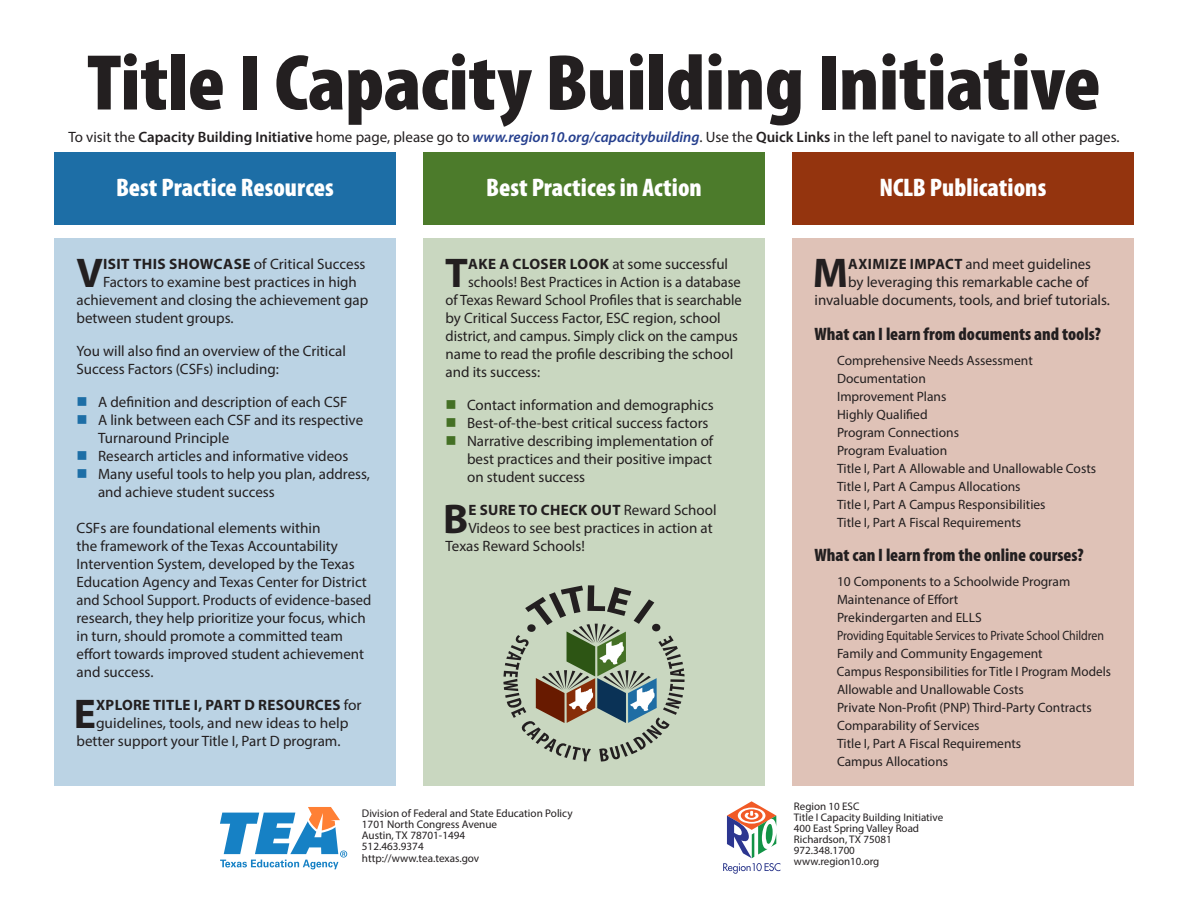
<style>
.page{position:relative;width:1188px;height:918px;background:#fff}
.page>*{position:absolute;margin:0;border:0;box-sizing:border-box;transform-origin:0 0}
.Paragraph_Style_1{font:900 condensed 79.8px "Myriad Pro";letter-spacing:-.005em;color:#231f20;scale:1.05 1}
.Paragraph_Style_1-2{font:700 41.7px "Myriad Pro";color:#231f20}
.Paragraph_Style_1-3{font:900 condensed 25.5px "Myriad Pro";letter-spacing:.005em;color:#fff}
.t1{font:900 condensed 18px "Myriad Pro";color:#231f20}
.Paragraph_Style_1-4{font:15px/18px "Myriad Pro";color:#231f20}
.Paragraph_Style_1-5{font:700 15px "Myriad Pro";letter-spacing:.02em;color:#231f20}
.t2{font:13.5px "Myriad Pro";color:#231f20}
.t3{font:13.5px "Myriad Pro";color:#231f20;scale:.88 1}
.t4{font:11.1px "Myriad Pro";color:#231f20}
.t5{font:10.95px "Myriad Pro";color:#231f20}
.s1{font-weight:600}
.s2{font-weight:600;font-style:italic;color:#253f8e}
.s3{font-weight:700}
.s4{color:#1d6ea6}
.s5{font-weight:400}
.s6{color:#447025}
</style>
<div class="page">
<div style="left:54px;top:152px;width:342px;height:73px;background:#1d6ea6"></div>
<div style="left:54px;top:239px;width:342px;height:547px;background:#bbd3e4"></div>
<div style="left:423px;top:152px;width:342px;height:73px;background:#4c7b2b"></div>
<div style="left:423px;top:239px;width:342px;height:547px;background:#c9d7c0"></div>
<div style="left:792px;top:152px;width:342px;height:73px;background:#94340e"></div>
<div style="left:792px;top:239px;width:342px;height:547px;background:#dfc2b7"></div>
<svg style="left:503px;top:585px;width:182px;height:177px"></svg>
<svg style="left:220px;top:807px;width:127px;height:62px"></svg>
<svg style="left:723px;top:801px;width:57px;height:73px"></svg>
<p class="Paragraph_Style_1" style="left:87px;top:32px;width:967px">Title I Capacity Building Initiative</p>
<p class="Paragraph_Style_1-4" style="left:68px;top:128px;width:1053px">To visit the <span class="s1">Capacity Building Initiative</span> home page, please go to <span class="s2">www.region10.org/capacitybuilding</span>. Use the <span class="s1">Quick Links</span> in the left panel to navigate to all other pages.</p>
<p class="Paragraph_Style_1-3" style="left:116px;top:172px;width:219px">Best Practice Resources</p>
<p class="Paragraph_Style_1-3" style="left:486px;top:172px;width:217px">Best Practices in Action</p>
<p class="Paragraph_Style_1-3" style="left:880px;top:172px;width:168px">NCLB Publications</p>
<p class="Paragraph_Style_1-2" style="left:77px;top:246px;width:28px">V</p>
<p class="Paragraph_Style_1-4" style="left:103px;top:255px;width:264px"><span class="s3">ISIT THIS SHOWCASE</span> of Critical Success</p>
<p class="Paragraph_Style_1-4" style="left:103px;top:273px;width:255px">Factors to examine best practices in high</p>
<p class="Paragraph_Style_1-4" style="left:76px;top:291px;width:293px">achievement and closing the achievement gap</p>
<p class="Paragraph_Style_1-4" style="left:76px;top:309px;width:159px">between student groups.</p>
<p class="Paragraph_Style_1-4" style="left:76px;top:342px;width:271px">You will also find an overview of the Critical<br>Success Factors (CSFs) including:</p>
<p class="Paragraph_Style_1-4" style="left:76px;top:393px;width:273px"><span class="s4">■</span> A definition and description of each CSF</p>
<p class="Paragraph_Style_1-4" style="left:98px;top:411px;width:267px;text-indent:-22px"><span class="s4">■</span> A link between each CSF and its respective<br>Turnaround Principle</p>
<p class="Paragraph_Style_1-4" style="left:76px;top:447px;width:273px"><span class="s4">■</span> Research articles and informative videos</p>
<p class="Paragraph_Style_1-4" style="left:98px;top:465px;width:273px;text-indent:-22px"><span class="s4">■</span> Many useful tools to help you plan, address, and achieve student success</p>
<p class="Paragraph_Style_1-4" style="left:76px;top:519px;width:296px">CSFs are foundational elements within<br>the framework of the Texas Accountability Intervention System, developed by the Texas Education Agency and Texas Center for District and School Support. Products of evidence-based research, they help prioritize your focus, which in turn, should promote a committed team effort towards improved student achievement and success.</p>
<p class="Paragraph_Style_1-2" style="left:74px;top:687px;width:24px">E</p>
<p class="Paragraph_Style_1-5" style="left:96px;top:695px;width:267px">XPLORE TITLE I, PART D RESOURCES <span class="s5">for</span></p>
<p class="Paragraph_Style_1-4" style="left:96px;top:714px;width:254px">guidelines, tools, and new ideas to help</p>
<p class="Paragraph_Style_1-4" style="left:76px;top:732px;width:266px">better support your Title I, Part D program.</p>
<p class="Paragraph_Style_1-2" style="left:445px;top:246px;width:24px">T</p>
<p class="Paragraph_Style_1-4" style="left:468px;top:255px;width:261px"><span class="s3">AKE A CLOSER LOOK</span> at some successful</p>
<p class="Paragraph_Style_1-4" style="left:468px;top:273px;width:274px">schools! Best Practices in Action is a database</p>
<p class="Paragraph_Style_1-4" style="left:446px;top:291px;width:298px">of Texas Reward School Profiles that is searchable</p>
<p class="Paragraph_Style_1-4" style="left:446px;top:309px;width:277px">by Critical Success Factor, ESC region, school</p>
<p class="Paragraph_Style_1-4" style="left:446px;top:327px;width:294px">district, and campus. Simply click on the campus</p>
<p class="Paragraph_Style_1-4" style="left:446px;top:345px;width:289px">name to read the profile describing the school</p>
<p class="Paragraph_Style_1-4" style="left:446px;top:363px;width:96px">and its success:</p>
<p class="Paragraph_Style_1-4" style="left:446px;top:396px;width:270px"><span class="s6">■</span> Contact information and demographics</p>
<p class="Paragraph_Style_1-4" style="left:446px;top:414px;width:265px"><span class="s6">■</span> Best-of-the-best critical success factors</p>
<p class="Paragraph_Style_1-4" style="left:446px;top:432px;width:269px;text-align:right"><span class="s6">■</span> Narrative describing implementation of best practices and their positive impact</p>
<p class="Paragraph_Style_1-4" style="left:467px;top:468px;width:120px">on student success</p>
<p class="Paragraph_Style_1-2" style="left:443px;top:492px;width:27px">B</p>
<p class="Paragraph_Style_1-5" style="left:469px;top:500px;width:250px">E SURE TO CHECK OUT <span class="s5">Reward School</span></p>
<p class="Paragraph_Style_1-4" style="left:468px;top:519px;width:246px">Videos to see best practices in action at</p>
<p class="Paragraph_Style_1-4" style="left:446px;top:537px;width:141px">Texas Reward Schools!</p>
<p class="t4" style="left:362px;top:806px;width:212px">Division of Federal and State Education Policy</p>
<p class="t4" style="left:362px;top:818px;width:137px">1701 North Congress Avenue</p>
<p class="t4" style="left:362px;top:829px;width:105px">Austin, TX 78701-1494</p>
<p class="t4" style="left:362px;top:840px;width:63px">512.463.9374</p>
<p class="t4" style="left:362px;top:851px;width:119px">http://www.tea.texas.gov</p>
<p class="Paragraph_Style_1-2" style="left:813px;top:246px;width:37px">M</p>
<p class="Paragraph_Style_1-4" style="left:848px;top:255px;width:244px"><span class="s3">AXIMIZE IMPACT</span> and meet guidelines</p>
<p class="Paragraph_Style_1-4" style="left:848px;top:273px;width:242px">by leveraging this remarkable cache of</p>
<p class="Paragraph_Style_1-4" style="left:814px;top:291px;width:297px">invaluable documents, tools, and brief tutorials.</p>
<p class="t1" style="left:814px;top:322px;width:288px">What can I learn from documents and tools?</p>
<p class="t2" style="left:837px;top:352px;width:197px">Comprehensive Needs Assessment</p>
<p class="t2" style="left:837px;top:370px;width:90px">Documentation</p>
<p class="t2" style="left:837px;top:388px;width:111px">Improvement Plans</p>
<p class="t2" style="left:837px;top:406px;width:92px">Highly Qualified</p>
<p class="t2" style="left:837px;top:424px;width:124px">Program Connections</p>
<p class="t2" style="left:837px;top:442px;width:112px">Program Evaluation</p>
<p class="t2" style="left:837px;top:460px;width:261px">Title I, Part A Allowable and Unallowable Costs</p>
<p class="t2" style="left:837px;top:478px;width:185px">Title I, Part A Campus Allocations</p>
<p class="t2" style="left:837px;top:496px;width:210px">Title I, Part A Campus Responsibilities</p>
<p class="t2" style="left:837px;top:514px;width:186px">Title I, Part A Fiscal Requirements</p>
<p class="t1" style="left:814px;top:543px;width:271px">What can I learn from the online courses?</p>
<p class="t2" style="left:837px;top:573px;width:235px">10 Components to a Schoolwide Program</p>
<p class="t2" style="left:837px;top:591px;width:123px">Maintenance of Effort</p>
<p class="t2" style="left:837px;top:609px;width:146px">Prekindergarten and ELLS</p>
<p class="t3" style="left:837px;top:627px;width:305px">Providing Equitable Services to Private School Children</p>
<p class="t2" style="left:837px;top:645px;width:207px">Family and Community Engagement</p>
<p class="t2" style="left:837px;top:663px;width:275px">Campus Responsibilities for Title I Program Models</p>
<p class="t2" style="left:837px;top:681px;width:188px">Allowable and Unallowable Costs</p>
<p class="t2" style="left:837px;top:699px;width:256px">Private Non-Profit (PNP) Third-Party Contracts</p>
<p class="t2" style="left:837px;top:717px;width:144px">Comparability of Services</p>
<p class="t2" style="left:837px;top:735px;width:186px">Title I, Part A Fiscal Requirements</p>
<p class="t2" style="left:837px;top:753px;width:113px">Campus Allocations</p>
<p class="t5" style="left:794px;top:800px;width:67px">Region 10 ESC</p>
<p class="t5" style="left:794px;top:811px;width:151px">Title I Capacity Building Initiative</p>
<p class="t5" style="left:794px;top:822px;width:127px">400 East Spring Valley Road</p>
<p class="t5" style="left:794px;top:833px;width:99px">Richardson, TX 75081</p>
<p class="t5" style="left:794px;top:844px;width:63px">972.348.1700</p>
<p class="t5" style="left:794px;top:855px;width:87px">www.region10.org</p>
</div>
